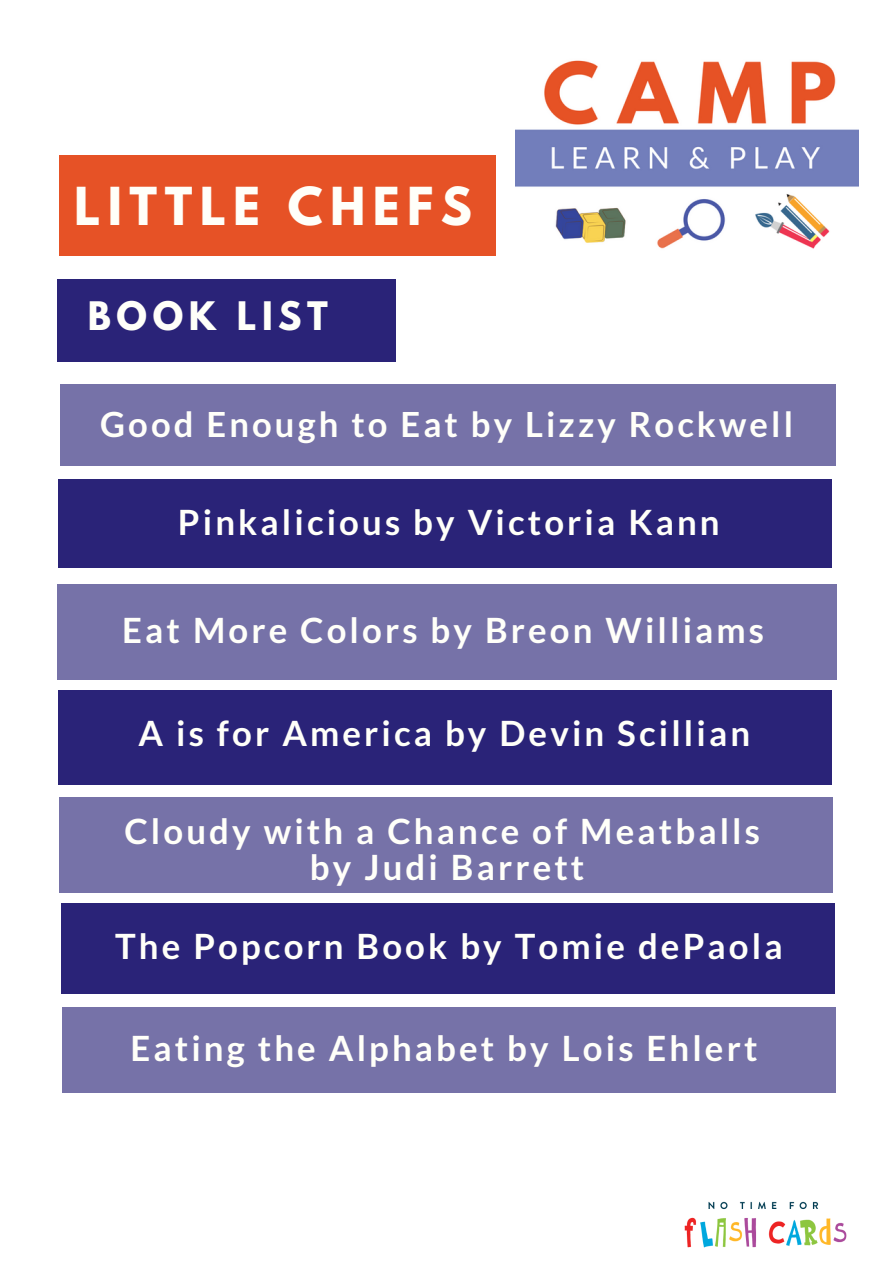
<style>
.page{position:relative;width:893px;height:1263px;background:#fff}
.page>*{position:absolute;margin:0;border:0;box-sizing:border-box;transform-origin:0 0}
.t1{font:700 46.35px "League Spartan";letter-spacing:.16em;color:#fffff9}
.t2{font:700 34.8px/36px "Lato";letter-spacing:.09em;color:#fffff9;text-align:center}
.t3{font:700 34.8px "League Spartan";letter-spacing:.16em;color:#fffff9}
.t4{font:700 34.65px "Lato";letter-spacing:.09em;color:#fffff9}
</style>
<div class="page">
<div style="left:59px;top:155px;width:436px;height:101px;background:#e65226"></div>
<div style="left:57px;top:279px;width:339px;height:82px;background:#2a2378"></div>
<div style="left:60px;top:384px;width:775px;height:81px;background:#7672a8"></div>
<div style="left:59px;top:479px;width:773px;height:88px;background:#2a2378"></div>
<img style="left:684px;top:1201px;width:163px;height:47px">
<img style="left:516px;top:60px;width:342px;height:189px">
<div style="left:57px;top:584px;width:780px;height:96px;background:#7672a8"></div>
<div style="left:59px;top:690px;width:773px;height:95px;background:#2a2378"></div>
<div style="left:60px;top:797px;width:773px;height:96px;background:#7672a8"></div>
<div style="left:62px;top:1007px;width:773px;height:85px;background:#7672a8"></div>
<div style="left:61px;top:903px;width:773px;height:90px;background:#2a2378"></div>
<h1 class="t1" style="left:74px;top:183px;width:399px">LITTLE CHEFS</h1>
<p class="t3" style="left:88px;top:299px;width:242px">BOOK LIST</p>
<p class="t4" style="left:100px;top:403px;width:694px">Good Enough to Eat by Lizzy Rockwell</p>
<p class="t2" style="left:178px;top:504px;width:543px">Pinkalicious by Victoria Kann</p>
<p class="t2" style="left:122px;top:612px;width:643px">Eat More Colors by Breon Williams</p>
<p class="t2" style="left:139px;top:714px;width:613px">A is for America by Devin Scillian</p>
<p class="t2" style="left:125px;top:812px;width:637px">Cloudy with a Chance of Meatballs by Judi Barrett</p>
<p class="t2" style="left:115px;top:927px;width:669px">The Popcorn Book by Tomie dePaola</p>
<p class="t2" style="left:130px;top:1029px;width:628px">Eating the Alphabet by Lois Ehlert</p>
</div>
